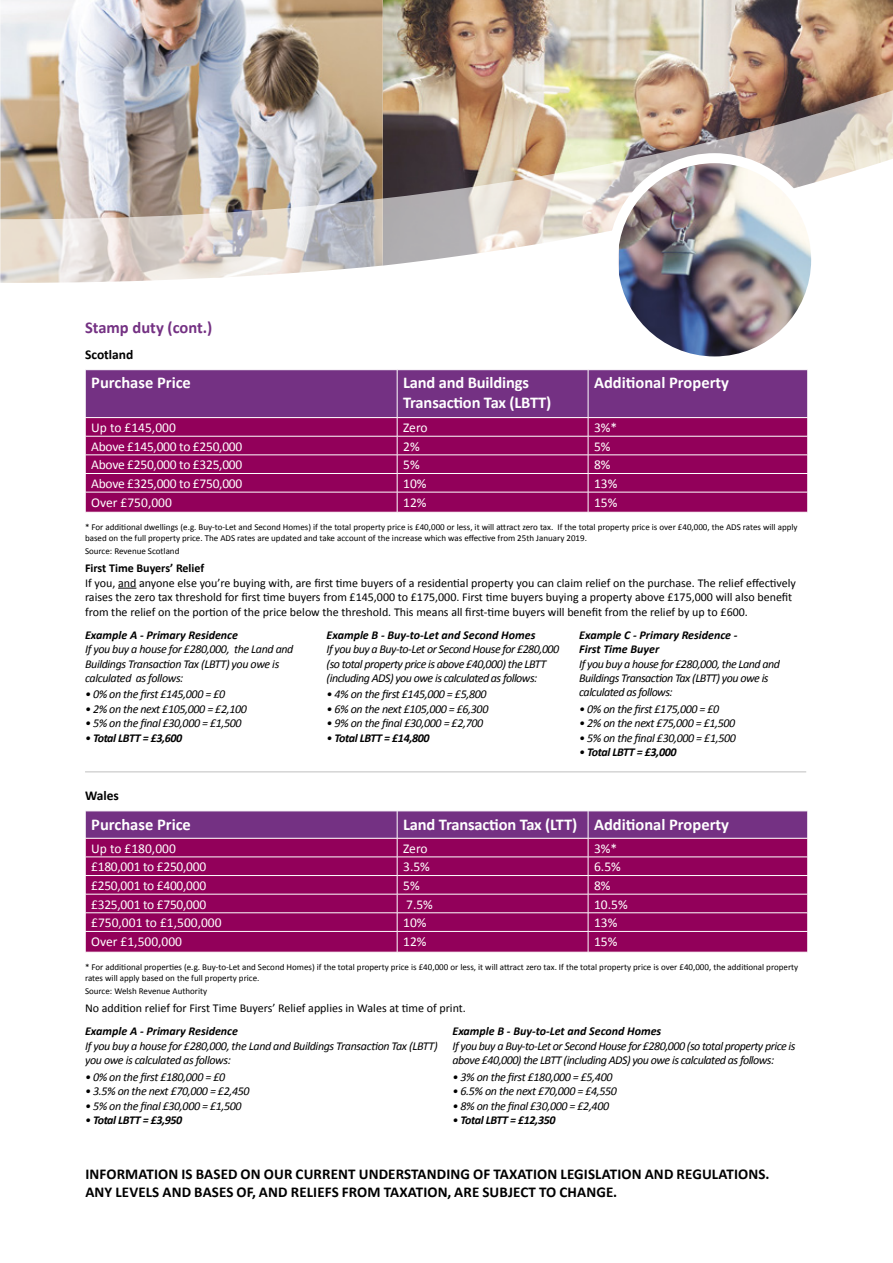
<style>
.page{position:relative;width:893px;height:1263px;background:#fff}
.page>*{position:absolute;margin:0;border:0;box-sizing:border-box;transform-origin:0 0}
.t1{font:700 16.5px/19.8px "Calibri";color:#fff}
.t2{font:700 16.5px "Calibri";color:#743183}
.t3{font:700 15px/18px "Calibri";letter-spacing:.01em;color:#000}
.t4{font:13.5px "Calibri";letter-spacing:-.02em;color:#fff}
.t5{font:13.5px "Calibri";color:#fff}
.t6{font:700 13.5px "Calibri";color:#000}
.t7{font:italic 12px/14.4px "Calibri";letter-spacing:-.035em;color:#000}
.t8{font:12px/14.4px "Calibri";color:#000}
.t9{font:italic 700 12px/14.4px "Calibri";color:#000}
.t10{font:italic 700 12px "Calibri";letter-spacing:-.03em;color:#000}
.t11{font:700 12px "Calibri";color:#000}
.t12{font:9px/10.8px "Calibri";color:#000}
.s1{font-weight:400}
</style>
<div class="page">
<img style="left:383px;top:0;width:510px;height:76px">
<img style="left:0;top:0;width:383px;height:76px">
<img style="left:0;top:76px;width:893px;height:207px">
<img style="left:619px;top:163px;width:197px;height:192px">
<div style="left:608px;top:153px;width:213px;height:213px;border:10px solid #fff;border-radius:50%"></div>
<svg style="left:85px;top:811px;width:723px;height:141px;background:#92166a"></svg>
<svg style="left:118px;top:588px;width:18px;height:1px"></svg>
<svg style="left:85px;top:370px;width:723px;height:142px;background:#8c1b6e"></svg>
<hr style="left:85px;top:771px;width:721px;height:1px;background:#c0c0c0">
<h1 class="t2" style="left:85px;top:316px;width:129px">Stamp duty (cont.)</h1>
<p class="t6" style="left:85px;top:345px;width:50px">Scotland</p>
<h1 class="t1" style="left:91px;top:372px;width:101px">Purchase Price</h1>
<h1 class="t1" style="left:403px;top:372px;width:150px">Land and Buildings<br>Transaction Tax (LBTT)</h1>
<h1 class="t1" style="left:594px;top:372px;width:136px">Additional Property</h1>
<p class="t5" style="left:91px;top:418px;width:86px">Up to £145,000</p>
<p class="t4" style="left:403px;top:418px;width:26px">Zero</p>
<p class="t4" style="left:594px;top:418px;width:25px">3%*</p>
<p class="t4" style="left:91px;top:437px;width:153px">Above £145,000 to £250,000</p>
<p class="t4" style="left:403px;top:437px;width:18px">2%</p>
<p class="t4" style="left:594px;top:437px;width:18px">5%</p>
<p class="t4" style="left:91px;top:455px;width:153px">Above £250,000 to £325,000</p>
<p class="t4" style="left:403px;top:455px;width:18px">5%</p>
<p class="t4" style="left:594px;top:455px;width:18px">8%</p>
<p class="t4" style="left:91px;top:474px;width:153px">Above £325,000 to £750,000</p>
<p class="t4" style="left:403px;top:474px;width:25px">10%</p>
<p class="t4" style="left:594px;top:474px;width:25px">13%</p>
<p class="t5" style="left:91px;top:493px;width:82px">Over £750,000</p>
<p class="t4" style="left:403px;top:493px;width:25px">12%</p>
<p class="t4" style="left:594px;top:493px;width:25px">15%</p>
<p class="t12" style="left:85px;top:521px;width:714px">* For additional dwellings (e.g. Buy-to-Let and Second Homes) if the total property price is £40,000 or less, it will attract zero tax. If the total property price is over £40,000, the ADS rates will apply based on the full property price. The ADS rates are updated and take account of the increase which was effective from 25th January 2019.</p>
<p class="t12" style="left:85px;top:545px;width:96px">Source: Revenue Scotland</p>
<p class="t11" style="left:85px;top:560px;width:121px">First Time Buyers’ Relief</p>
<p class="t8" style="left:85px;top:575px;width:712px">If you, and anyone else you’re buying with, are first time buyers of a residential property you can claim relief on the purchase. The relief effectively raises the zero tax threshold for first time buyers from £145,000 to £175,000. First time buyers buying a property above £175,000 will also benefit from the relief on the portion of the price below the threshold. This means all first-time buyers will benefit from the relief by up to £600.</p>
<p class="t9" style="left:85px;top:627px;width:155px">Example A - Primary Residence</p>
<p class="t7" style="left:85px;top:641px;width:210px">If you buy a house for £280,000, the Land and<br>Buildings Transaction Tax (LBTT) you owe is calculated as follows:</p>
<p class="t7" style="left:85px;top:687px;width:142px">• 0% on the first £145,000 = £0</p>
<p class="t7" style="left:85px;top:701px;width:163px">• 2% on the next £105,000 = £2,100</p>
<p class="t7" style="left:85px;top:715px;width:158px">• 5% on the final £30,000 = £1,500</p>
<p class="t10" style="left:85px;top:729px;width:99px"><span class="s1">•</span> Total LBTT = £3,600</p>
<p class="t9" style="left:327px;top:627px;width:210px">Example B - Buy-to-Let and Second Homes</p>
<p class="t7" style="left:327px;top:641px;width:234px">If you buy a Buy-to-Let or Second House for £280,000 (so total property price is above £40,000) the LBTT (including ADS) you owe is calculated as follows:</p>
<p class="t7" style="left:327px;top:687px;width:161px">• 4% on the first £145,000 = £5,800</p>
<p class="t7" style="left:327px;top:701px;width:163px">• 6% on the next £105,000 = £6,300</p>
<p class="t7" style="left:327px;top:715px;width:158px">• 9% on the final £30,000 = £2,700</p>
<p class="t10" style="left:327px;top:729px;width:105px"><span class="s1">•</span> Total LBTT = £14,800</p>
<p class="t9" style="left:579px;top:627px;width:160px">Example C - Primary Residence -<br>First Time Buyer</p>
<p class="t7" style="left:579px;top:656px;width:202px">If you buy a house for £280,000, the Land and<br>Buildings Transaction Tax (LBTT) you owe is calculated as follows:</p>
<p class="t7" style="left:579px;top:701px;width:142px">• 0% on the first £175,000 = £0</p>
<p class="t7" style="left:579px;top:715px;width:158px">• 2% on the next £75,000 = £1,500</p>
<p class="t7" style="left:579px;top:730px;width:158px">• 5% on the final £30,000 = £1,500</p>
<p class="t10" style="left:579px;top:743px;width:99px"><span class="s1">•</span> Total LBTT = £3,000</p>
<p class="t6" style="left:85px;top:786px;width:35px">Wales</p>
<h1 class="t1" style="left:91px;top:814px;width:101px">Purchase Price</h1>
<h1 class="t1" style="left:403px;top:814px;width:327px">Land Transaction Tax (LTT) Additional Property</h1>
<p class="t5" style="left:91px;top:839px;width:86px">Up to £180,000</p>
<p class="t4" style="left:403px;top:839px;width:26px">Zero</p>
<p class="t4" style="left:594px;top:839px;width:25px">3%*</p>
<p class="t4" style="left:91px;top:857px;width:117px">£180,001 to £250,000</p>
<p class="t4" style="left:403px;top:857px;width:28px">3.5%</p>
<p class="t4" style="left:594px;top:857px;width:28px">6.5%</p>
<p class="t4" style="left:91px;top:876px;width:117px">£250,001 to £400,000</p>
<p class="t4" style="left:403px;top:876px;width:18px">5%</p>
<p class="t4" style="left:594px;top:876px;width:18px">8%</p>
<p class="t4" style="left:91px;top:895px;width:117px">£325,001 to £750,000</p>
<p class="t4" style="left:406px;top:895px;width:28px">7.5%</p>
<p class="t4" style="left:594px;top:895px;width:35px">10.5%</p>
<p class="t5" style="left:91px;top:913px;width:132px">£750,001 to £1,500,000</p>
<p class="t4" style="left:403px;top:913px;width:25px">10%</p>
<p class="t4" style="left:594px;top:913px;width:25px">13%</p>
<p class="t5" style="left:91px;top:932px;width:92px">Over £1,500,000</p>
<p class="t4" style="left:403px;top:932px;width:25px">12%</p>
<p class="t4" style="left:594px;top:932px;width:25px">15%</p>
<p class="t12" style="left:85px;top:961px;width:715px">* For additional properties (e.g. Buy-to-Let and Second Homes) if the total property price is £40,000 or less, it will attract zero tax. If the total property price is over £40,000, the additional property rates will apply based on the full property price.</p>
<p class="t12" style="left:85px;top:985px;width:124px">Source: Welsh Revenue Authority</p>
<p class="t8" style="left:85px;top:1001px;width:382px">No addition relief for First Time Buyers’ Relief applies in Wales at time of print.</p>
<p class="t9" style="left:85px;top:1024px;width:155px">Example A - Primary Residence</p>
<p class="t7" style="left:85px;top:1038px;width:354px">If you buy a house for £280,000, the Land and Buildings Transaction Tax (LBTT) you owe is calculated as follows:</p>
<p class="t7" style="left:85px;top:1069px;width:142px">• 0% on the first £180,000 = £0</p>
<p class="t7" style="left:85px;top:1083px;width:166px">• 3.5% on the next £70,000 = £2,450</p>
<p class="t7" style="left:85px;top:1098px;width:158px">• 5% on the final £30,000 = £1,500</p>
<p class="t10" style="left:85px;top:1111px;width:99px"><span class="s1">•</span> Total LBTT = £3,950</p>
<p class="t9" style="left:452px;top:1024px;width:210px">Example B - Buy-to-Let and Second Homes</p>
<p class="t7" style="left:452px;top:1038px;width:345px">If you buy a Buy-to-Let or Second House for £280,000 (so total property price is above £40,000) the LBTT (including ADS) you owe is calculated as follows:</p>
<p class="t7" style="left:452px;top:1069px;width:161px">• 3% on the first £180,000 = £5,400</p>
<p class="t7" style="left:452px;top:1083px;width:166px">• 6.5% on the next £70,000 = £4,550</p>
<p class="t7" style="left:452px;top:1098px;width:158px">• 8% on the final £30,000 = £2,400</p>
<p class="t10" style="left:452px;top:1111px;width:105px"><span class="s1">•</span> Total LBTT = £12,350</p>
<p class="t3" style="left:85px;top:1164px;width:686px">INFORMATION IS BASED ON OUR CURRENT UNDERSTANDING OF TAXATION LEGISLATION AND REGULATIONS.<br>ANY LEVELS AND BASES OF, AND RELIEFS FROM TAXATION, ARE SUBJECT TO CHANGE.</p>
</div>
